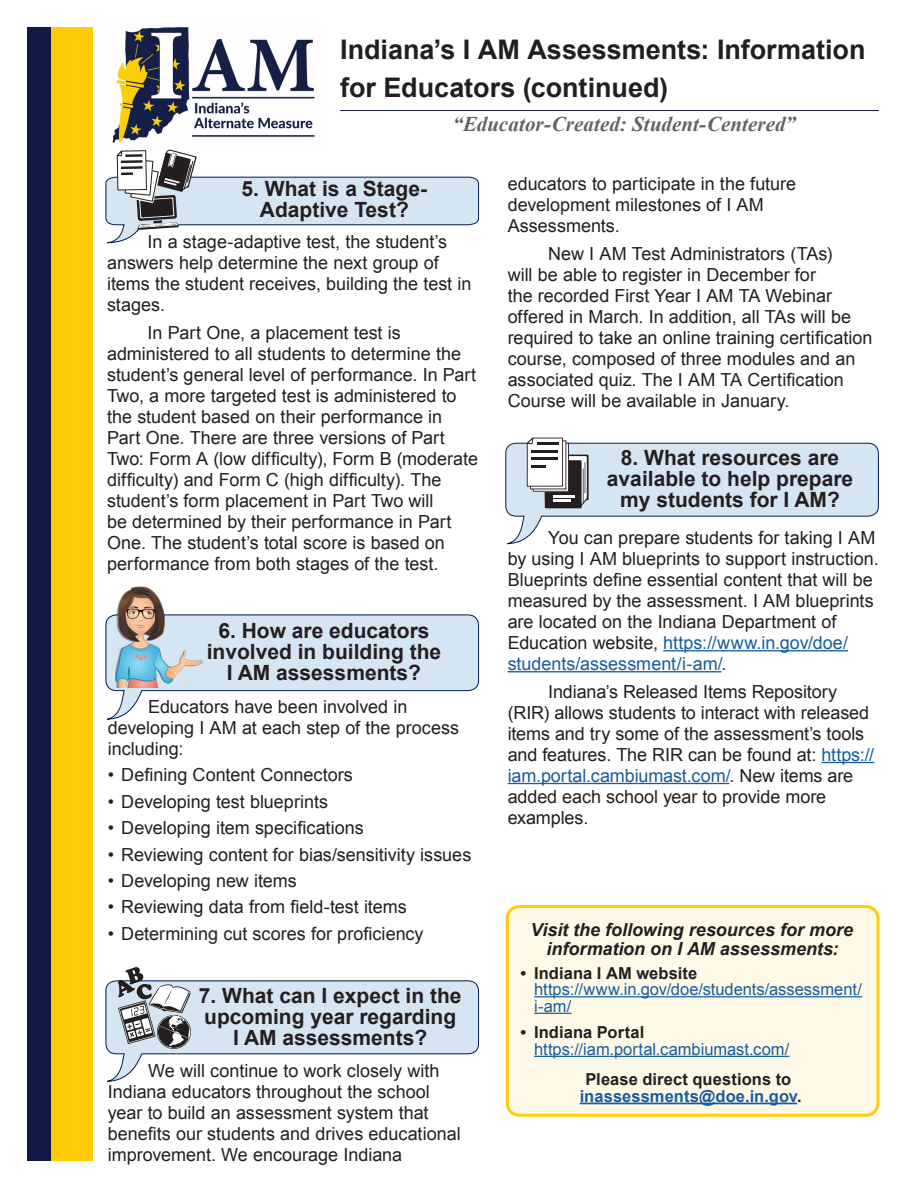
<style>
.page{position:relative;width:918px;height:1188px;background:#fff}
.page>*{position:absolute;margin:0;border:0;box-sizing:border-box;transform-origin:0 0}
.t1{font:700 27px/37.5px "Arial";color:#231f20}
.t2{font:700 21px/21px "Arial";color:#231f20;text-align:center}
.Bullets{font:italic 700 21px "Times New Roman";letter-spacing:.005em;color:#636366}
.t3{font:18px/21px "Arial";color:#231f20}
.t4{font:italic 700 18px/19.5px "Arial";letter-spacing:-.005em;color:#231f20;text-align:center}
.t5{font:16.5px/16.5px "Arial";color:#175d9e}
.t6{font:700 16.5px/16.5px "Arial";letter-spacing:.005em;color:#231f20;text-align:center}
.s1{color:#175d9e}
.s2{font-weight:700;color:#231f20}
</style>
<div class="page">
<img style="left:112px;top:27px;width:203px;height:118px">
<div style="left:27px;top:27px;width:66px;height:1134px;background:#fecd08"></div>
<div style="left:27px;top:27px;width:24px;height:1134px;background:#121945"></div>
<hr style="left:340px;top:110px;width:539px;height:1px;background:#121945">
<svg style="left:105px;top:614px;width:374px;height:106px"></svg>
<img style="left:116px;top:586px;width:87px;height:101px">
<hr style="left:663px;top:650px;width:185px;height:1px;background:#175d9e">
<hr style="left:508px;top:671px;width:214px;height:1px;background:#175d9e">
<hr style="left:821px;top:762px;width:53px;height:1px;background:#175d9e">
<hr style="left:508px;top:783px;width:221px;height:1px;background:#175d9e">
<svg style="left:505px;top:438px;width:374px;height:107px"></svg>
<hr style="left:532px;top:458px;width:26px;height:2px;background:#231f20">
<div style="left:507px;top:907px;width:371px;height:208px;background:#fef9e7;border-radius:12px"></div>
<div style="left:506px;top:905px;width:374px;height:212px;border:3px solid #fecd08;border-radius:12px"></div>
<hr style="left:534px;top:996px;width:328px;height:1px;background:#175d9e">
<hr style="left:534px;top:1013px;width:37px;height:1px;background:#175d9e">
<hr style="left:534px;top:1056px;width:256px;height:1px;background:#175d9e">
<hr style="left:580px;top:1103px;width:217px;height:1px;background:#175d9e">
<svg style="left:105px;top:149px;width:374px;height:95px"></svg>
<svg style="left:105px;top:967px;width:374px;height:115px"></svg>
<p class="t1" style="left:340px;top:32px;width:527px">Indiana’s I AM Assessments: Information for Educators (continued)</p>
<p class="Bullets" style="left:453px;top:109px;width:344px">“Educator-Created: Student-Centered”</p>
<p class="t2" style="left:242px;top:179px;width:187px">5. What is a Stage-<br>Adaptive Test?</p>
<p class="t3" style="left:107px;top:231px;width:366px;text-indent:40px">In a stage-adaptive test, the student’s answers help determine the next group of items the student receives, building the test in stages.</p>
<p class="t3" style="left:107px;top:322px;width:372px;text-indent:40px">In Part One, a placement test is administered to all students to determine the student’s general level of performance. In Part Two, a more targeted test is administered to the student based on their performance in Part One. There are three versions of Part Two: Form A (low difficulty), Form B (moderate difficulty) and Form C (high difficulty). The student’s form placement in Part Two will<br>be determined by their performance in Part One. The student’s total score is based on performance from both stages of the test.</p>
<p class="t2" style="left:207px;top:621px;width:236px">6. How are educators involved in building the</p>
<p class="t2" style="left:227px;top:663px;width:196px">I AM assessments?</p>
<p class="t3" style="left:108px;top:696px;width:353px;text-indent:40px">Educators have been involved in developing I AM at each step of the process including:</p>
<p class="t3" style="left:108px;top:765px;width:247px">• Defining Content Connectors</p>
<p class="t3" style="left:108px;top:791px;width:222px">• Developing test blueprints</p>
<p class="t3" style="left:108px;top:817px;width:257px">• Developing item specifications</p>
<p class="t3" style="left:108px;top:844px;width:365px">• Reviewing content for bias/sensitivity issues</p>
<p class="t3" style="left:108px;top:870px;width:191px">• Developing new items</p>
<p class="t3" style="left:108px;top:897px;width:300px">• Reviewing data from field-test items</p>
<p class="t3" style="left:108px;top:923px;width:317px">• Determining cut scores for proficiency</p>
<p class="t2" style="left:199px;top:986px;width:264px">7. What can I expect in the upcoming year regarding<br>I AM assessments?</p>
<p class="t3" style="left:108px;top:1060px;width:354px;text-indent:40px">We will continue to work closely with Indiana educators throughout the school year to build an assessment system that benefits our students and drives educational improvement. We encourage Indiana</p>
<p class="t3" style="left:508px;top:173px;width:290px">educators to participate in the future development milestones of I AM<br>Assessments.</p>
<p class="t3" style="left:508px;top:243px;width:366px;text-indent:40px">New I AM Test Administrators (TAs)<br>will be able to register in December for<br>the recorded First Year I AM TA Webinar offered in March. In addition, all TAs will be required to take an online training certification course, composed of three modules and an associated quiz. The I AM TA Certification Course will be available in January.</p>
<p class="t2" style="left:607px;top:448px;width:248px">8. What resources are available to help prepare my students for I AM?</p>
<p class="t3" style="left:508px;top:527px;width:373px;text-indent:40px">You can prepare students for taking I AM by using I AM blueprints to support instruction.<br>Blueprints define essential content that will be measured by the assessment. I AM blueprints are located on the Indiana Department of Education website, <span class="s1">https://www.in.gov/doe/ students/assessment/i-am/</span>.</p>
<p class="t3" style="left:508px;top:681px;width:368px;text-indent:40px">Indiana’s Released Items Repository (RIR) allows students to interact with released items and try some of the assessment’s tools and features. The RIR can be found at: <span class="s1">https:// iam.portal.cambiumast.com/</span>. New items are added each school year to provide more examples.</p>
<p class="t4" style="left:530px;top:920px;width:324px">Visit the following resources for more information on I AM assessments:</p>
<p class="t5" style="left:534px;top:965px;width:330px;text-indent:-13px"><span class="s2">• Indiana I AM website </span>https://www.in.gov/doe/students/assessment/ i-am/</p>
<p class="t5" style="left:534px;top:1024px;width:257px;text-indent:-14px"><span class="s2">• Indiana Portal </span>https://iam.portal.cambiumast.com/</p>
<p class="t6" style="left:580px;top:1072px;width:224px">Please direct questions to <span class="s1">inassessments@doe.in.gov</span>.</p>
</div>
